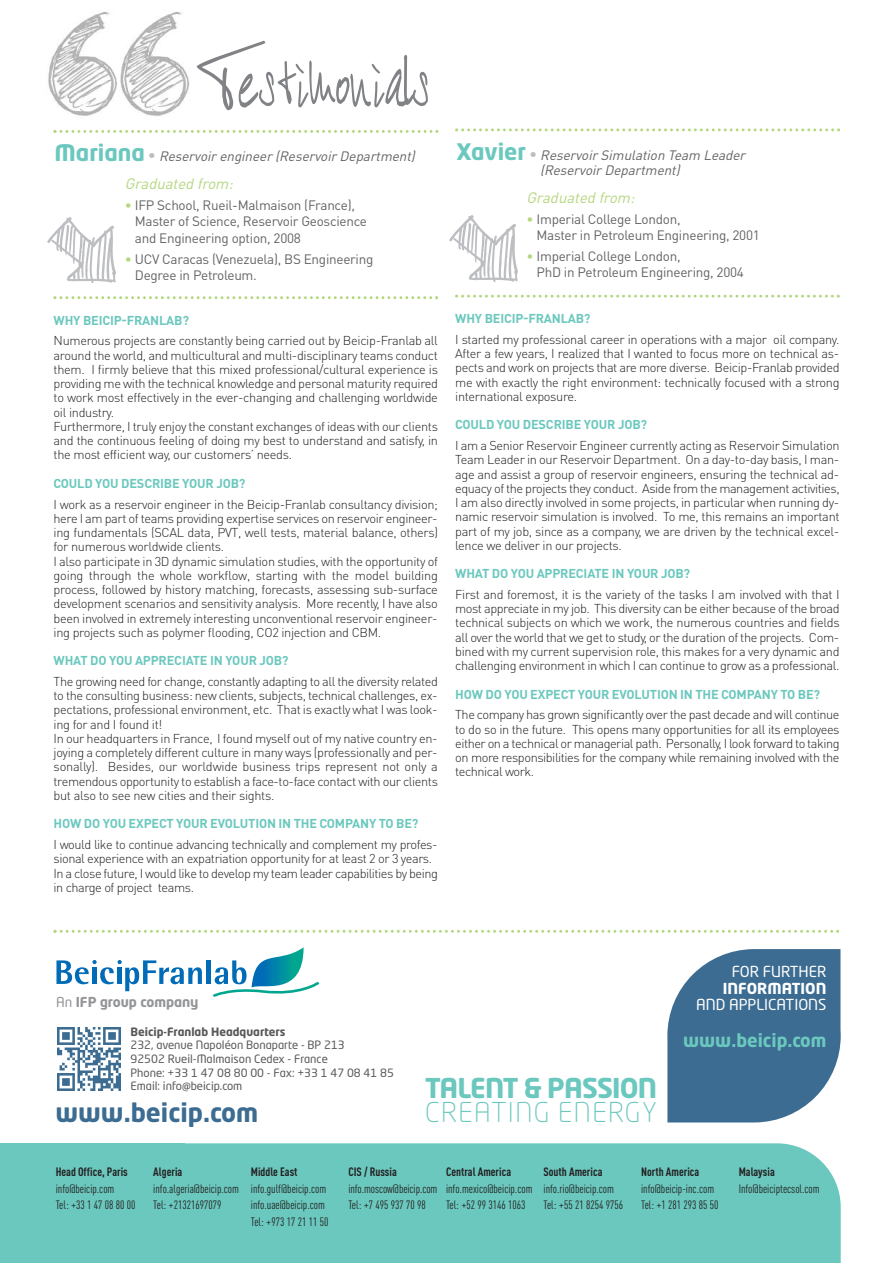
<style>
.page{position:relative;width:893px;height:1263px;background:#fff}
.page>*{position:absolute;margin:0;border:0;box-sizing:border-box;transform-origin:0 0}
.t1{font:89.4px "BART Handschrift";color:#808285}
.t2{font:700 27px "Neo Tech Std";letter-spacing:-.03em;color:#6bc8be}
.t3{font:300 27px "Neo Tech Std";letter-spacing:.05em;color:#6bc8be}
.t4{font:700 25.5px "Neo Tech Std";color:#3c6c91}
.t5{font:700 18px "Neo Tech Std";color:#6bc8be}
.t6{font:italic 15px "DIN Pro";color:#b4d77f}
.t7{font:15px "Neo Tech Std";color:#fff}
.t8{font:700 15px "Neo Tech Std";color:#fff}
.t9{font:13.5px/16.5px "DIN Pro";letter-spacing:-.02em;color:#636366}
.t10{font:italic 13.5px/15px "DIN Pro";color:#636366}
.t11{font:700 13.5px "Neo Tech Std";color:#939598}
.t12{font:300 12.75px/14.2px "DIN Pro";letter-spacing:-.025em;color:#231f20}
.t13{font:700 12.75px "DIN Pro";letter-spacing:-.015em;color:#6bc8be}
.t14{font:12px/16.5px "DIN Cond";color:#231f20}
.t15{font:700 12px "DIN Cond";color:#231f20}
.t16{font:11.4px/13.6px "Neo Tech Std";color:#57585a}
.t17{font:700 11.4px "Neo Tech Std";color:#57585a}
.s1{font-family:"Neo Tech Std";font-weight:700;font-style:normal;font-size:22.5px;color:#6bc8be}
.s2{font-family:"Neo Tech Std";font-weight:700;font-style:normal;font-size:15px;color:#bcbdc0}
.s3{color:#b4d77f}
.s4{font-weight:400}
</style>
<div class="page">
<img style="left:48px;top:12px;width:141px;height:104px">
<svg style="left:53px;top:130px;width:385px;height:3px"></svg>
<img style="left:47px;top:217px;width:69px;height:66px">
<svg style="left:53px;top:296px;width:385px;height:3px"></svg>
<div style="left:185px;top:1143px;width:656px;height:120px;background:#6bc8be"></div>
<div style="left:0;top:1143px;width:185px;height:120px;background:#6bc8be"></div>
<hr style="left:207px;top:960px;width:4px;height:24px;background:#006bb6">
<svg style="left:56px;top:960px;width:146px;height:31px"></svg>
<svg style="left:213px;top:947px;width:106px;height:50px"></svg>
<svg style="left:667px;top:949px;width:174px;height:173px;background:#517c9d"></svg>
<img style="left:58px;top:1028px;width:63px;height:62px">
<svg style="left:53px;top:930px;width:786px;height:3px"></svg>
<svg style="left:455px;top:128px;width:385px;height:3px"></svg>
<img style="left:449px;top:215px;width:69px;height:67px">
<svg style="left:455px;top:295px;width:385px;height:3px"></svg>
<h1 class="t1" style="left:196px;top:39px;width:236px">Testimonials</h1>
<p class="t10" style="left:54px;top:151px;width:365px"><span class="s1">m a r i a n a</span> <span class="s2">•</span> Reservoir engineer (Reservoir Department)</p>
<p class="t6" style="left:125px;top:178px;width:113px">Graduated from:</p>
<p class="t9" style="left:135px;top:198px;width:234px;text-indent:-10px"><span class="s3">•</span> IFP School, Rueil-Malmaison (France),<br>Master of Science, Reservoir Geoscience and Engineering option, 2008</p>
<p class="t9" style="left:135px;top:252px;width:240px;text-indent:-10px"><span class="s3">•</span> UCV Caracas (Venezuela), BS Engineering<br>Degree in Petroleum.</p>
<p class="t13" style="left:54px;top:316px;width:137px">WHY BEICIP-FRANLAB?</p>
<p class="t12" style="left:54px;top:335px;width:386px">Numerous projects are constantly being carried out by Beicip-Franlab all around the world, and multicultural and multi-disciplinary teams conduct them. I firmly believe that this mixed professional/cultural experience is providing me with the technical knowledge and personal maturity required to work most effectively in the ever-changing and challenging worldwide oil industry.<br>Furthermore, I truly enjoy the constant exchanges of ideas with our clients and the continuous feeling of doing my best to understand and satisfy, in the most efficient way, our customers’ needs.</p>
<p class="t13" style="left:54px;top:479px;width:193px">COULD YOU DESCRIBE YOUR JOB?</p>
<p class="t12" style="left:54px;top:498px;width:386px">I work as a reservoir engineer in the Beicip-Franlab consultancy division; here I am part of teams providing expertise services on reservoir engineer&shy;ing fundamentals (SCAL data, PVT, well tests, material balance, others) for numerous worldwide clients.<br>I also participate in 3D dynamic simulation studies, with the opportunity of going through the whole workflow, starting with the model building process, followed by history matching, forecasts, assessing sub-surface development scenarios and sensitivity analysis. More recently, I have also been involved in extremely interesting unconventional reservoir engineer&shy;ing projects such as polymer flooding, CO2 injection and CBM.</p>
<p class="t13" style="left:54px;top:656px;width:236px">WHAT DO YOU APPRECIATE IN YOUR JOB?</p>
<p class="t12" style="left:54px;top:676px;width:386px">The growing need for change, constantly adapting to all the diversity related to the consulting business: new clients, subjects, technical challenges, ex&shy;pectations, professional environment, etc. That is exactly what I was look&shy;ing for and I found it!<br>In our headquarters in France, I found myself out of my native country en&shy;joying a completely different culture in many ways (professionally and per&shy;sonally). Besides, our worldwide business trips represent not only a tremendous opportunity to establish a face-to-face contact with our clients but also to see new cities and their sights.</p>
<p class="t13" style="left:54px;top:819px;width:366px">HOW DO YOU EXPECT YOUR EVOLUTION IN THE COMPANY TO BE?</p>
<p class="t12" style="left:54px;top:839px;width:386px">I would like to continue advancing technically and complement my profes&shy;sional experience with an expatriation opportunity for at least 2 or 3 years.<br>In a close future, I would like to develop my team leader capabilities by being in charge of project teams.</p>
<p class="t10" style="left:540px;top:149px;width:209px;text-indent:-84px"><span class="s1">Xa v i e r</span> <span class="s2">•</span> Reservoir Simulation Team Leader (Reservoir Department)</p>
<p class="t6" style="left:526px;top:192px;width:113px">Graduated from:</p>
<p class="t9" style="left:536px;top:212px;width:225px;text-indent:-10px"><span class="s3">•</span> Imperial College London,<br>Master in Petroleum Engineering, 2001</p>
<p class="t9" style="left:536px;top:249px;width:209px;text-indent:-10px"><span class="s3">•</span> Imperial College London,<br>PhD in Petroleum Engineering, 2004</p>
<p class="t13" style="left:455px;top:314px;width:137px">WHY BEICIP-FRANLAB?</p>
<p class="t12" style="left:455px;top:334px;width:386px;text-align:justify">I started my professional career in operations with a major oil company.<br>After a few years, I realized that I wanted to focus more on technical as&shy;pects and work on projects that are more diverse. Beicip-Franlab provided me with exactly the right environment: technically focused with a strong international exposure.</p>
<p class="t13" style="left:455px;top:420px;width:193px">COULD YOU DESCRIBE YOUR JOB?</p>
<p class="t12" style="left:455px;top:440px;width:386px;text-align:justify">I am a Senior Reservoir Engineer currently acting as Reservoir Simulation Team Leader in our Reservoir Department. On a day-to-day basis, I man&shy;age and assist a group of reservoir engineers, ensuring the technical ad&shy;equacy of the projects they conduct. Aside from the management activities, I am also directly involved in some projects, in particular when running dy&shy;namic reservoir simulation is involved. To me, this remains an important part of my job, since as a company, we are driven by the technical excel&shy;lence we deliver in our projects.</p>
<p class="t13" style="left:455px;top:569px;width:236px">WHAT DO YOU APPRECIATE IN YOUR JOB?</p>
<p class="t12" style="left:455px;top:589px;width:386px;text-align:justify">First and foremost, it is the variety of the tasks I am involved with that I most appreciate in my job. This diversity can be either because of the broad technical subjects on which we work, the numerous countries and fields all over the world that we get to study, or the duration of the projects. Com&shy;bined with my current supervision role, this makes for a very dynamic and challenging environment in which I can continue to grow as a professional.</p>
<p class="t13" style="left:455px;top:690px;width:366px">HOW DO YOU EXPECT YOUR EVOLUTION IN THE COMPANY TO BE?</p>
<p class="t12" style="left:455px;top:709px;width:386px;text-align:justify">The company has grown significantly over the past decade and will continue to do so in the future. This opens many opportunities for all its employees either on a technical or managerial path. Personally, I look forward to taking on more responsibilities for the company while remaining involved with the technical work.</p>
<p class="t11" style="left:56px;top:996px;width:144px"><span class="s4">An</span> iFp group company</p>
<p class="t17" style="left:131px;top:1027px;width:157px">Beicip-Franlab Headquarters</p>
<p class="t16" style="left:131px;top:1039px;width:265px">232, avenue Napoléon Bonaparte - BP 213<br>92502 Rueil-Malmaison Cedex - France<br>Phone: +33 1 47 08 80 00 - Fax: +33 1 47 08 41 85<br>Email: info@beicip.com</p>
<h3 class="t4" style="left:55px;top:1103px;width:204px">www.beicip.com</h3>
<h2 class="t2" style="left:425px;top:1078px;width:233px">talent &amp; passion</h2>
<h2 class="t3" style="left:425px;top:1102px;width:233px">CREATING ENERGY</h2>
<p class="t7" style="left:732px;top:966px;width:96px">FOR FURTHER</p>
<p class="t8" style="left:723px;top:982px;width:105px">inFormation</p>
<p class="t7" style="left:696px;top:999px;width:132px">AND APPLICATIONS</p>
<h3 class="t5" style="left:683px;top:1033px;width:145px">www.beicip.com</h3>
<p class="t15" style="left:56px;top:1168px;width:74px">Head Office, Paris</p>
<p class="t14" style="left:56px;top:1181px;width:81px">info@beicip.com<br>Tel: +33 1 47 08 80 00</p>
<p class="t15" style="left:153px;top:1168px;width:31px">Algeria</p>
<p class="t14" style="left:153px;top:1181px;width:87px">info.algeria@beicip.com<br>Tel: +21321697079</p>
<p class="t15" style="left:251px;top:1168px;width:48px">Middle East</p>
<p class="t14" style="left:251px;top:1181px;width:79px">info.gulf@beicip.com info.uae@beicip.com<br>Tel: +973 17 21 11 50</p>
<p class="t15" style="left:348px;top:1168px;width:50px">CIS / Russia</p>
<p class="t14" style="left:348px;top:1181px;width:90px">info.moscow@beicip.com<br>Tel: +7 495 937 70 98</p>
<p class="t15" style="left:446px;top:1168px;width:67px">Central America</p>
<p class="t14" style="left:446px;top:1181px;width:88px">info.mexico@beicip.com<br>Tel: +52 99 3146 1063</p>
<p class="t15" style="left:544px;top:1168px;width:60px">South America</p>
<p class="t14" style="left:544px;top:1181px;width:81px">info.rio@beicip.com<br>Tel: +55 21 8254 9756</p>
<p class="t15" style="left:641px;top:1168px;width:60px">North America</p>
<p class="t14" style="left:641px;top:1181px;width:79px">info@beicip-inc.com<br>Tel: +1 281 293 85 50</p>
<p class="t15" style="left:739px;top:1168px;width:38px">Malaysia</p>
<p class="t14" style="left:739px;top:1181px;width:82px">Info@beiciptecsol.com</p>
</div>
